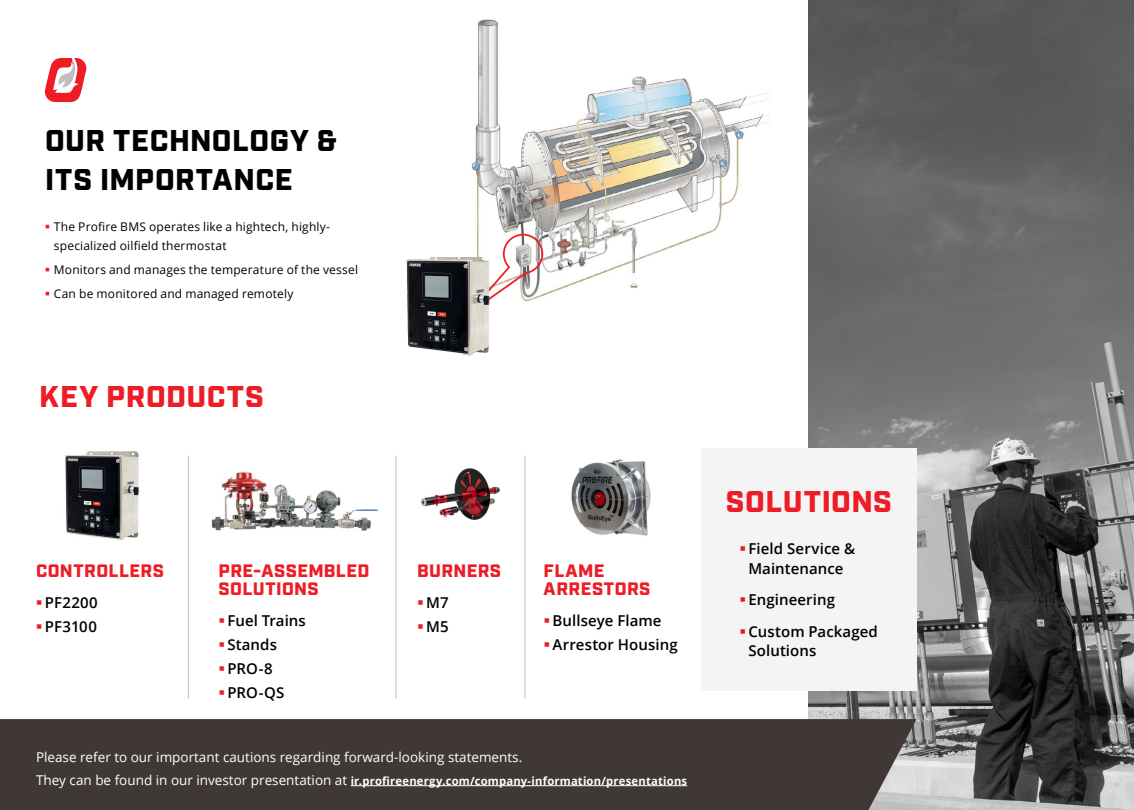
<style>
.page{position:relative;width:1134px;height:810px;background:#fff}
.page>*{position:absolute;margin:0;border:0;box-sizing:border-box;transform-origin:0 0}
.t1{font:900 30px/39px "Industry";letter-spacing:.02em;color:#000}
.t2{font:900 30px "Industry";letter-spacing:.02em;color:#ed1c25}
.t3{font:900 18px/18px "Industry";letter-spacing:.025em;color:#ed1c25}
.t4{font:600 15px/24px "Open Sans";letter-spacing:.005em;color:#000}
.t5{font:13.5px "Open Sans";color:#fff}
.t6{font:12px/19.5px "Open Sans";letter-spacing:.015em;color:#000}
.t7{font:700 11.25px "Open Sans";letter-spacing:.015em;color:#fff}
.s1{font-weight:400;font-size:13.5px}
</style>
<div class="page">
<img style="left:808px;top:0;width:326px;height:810px">
<hr style="left:188px;top:456px;width:1px;height:243px;background:#c0bfbf">
<hr style="left:395px;top:456px;width:1px;height:243px;background:#c0bfbf">
<hr style="left:525px;top:456px;width:1px;height:243px;background:#c0bfbf">
<img style="left:471px;top:19px;width:298px;height:277px">
<svg style="left:471px;top:233px;width:73px;height:69px"></svg>
<img style="left:406px;top:257px;width:86px;height:99px">
<svg style="left:44px;top:58px;width:43px;height:44px"></svg>
<div style="left:0;top:719px;width:917px;height:91px;background:#403836"></div>
<hr style="left:351px;top:785px;width:336px;height:1px;background:#fff">
<div style="left:702px;top:448px;width:215px;height:243px;background:#f4f4f4"></div>
<img style="left:421px;top:468px;width:79px;height:52px">
<img style="left:571px;top:459px;width:80px;height:77px">
<img style="left:211px;top:471px;width:168px;height:60px">
<img style="left:65px;top:451px;width:74px;height:89px">
<h1 class="t1" style="left:45px;top:123px;width:293px">OUR TECHNOLOGY &amp;<br>ITS IMPORTANCE</h1>
<p class="t6" style="left:54px;top:216px;width:278px">The Profire BMS operates like a hightech, highly&shy;specialized oilfield thermostat</p>
<p class="t6" style="left:54px;top:257px;width:306px;line-height:24px">Monitors and manages the temperature of the vessel<br>Can be monitored and managed remotely</p>
<h1 class="t2" style="left:39px;top:379px;width:226px">KEY PRODUCTS</h1>
<h2 class="t3" style="left:36px;top:562px;width:129px">CONTROLLERS</h2>
<p class="t4" style="left:45px;top:590px;width:54px">PF2200<br>PF3100</p>
<h2 class="t3" style="left:219px;top:562px;width:152px">PRE-ASSEMBLED<br>SOLUTIONS</h2>
<p class="t4" style="left:227px;top:608px;width:80px">Fuel Trains<br>Stands<br>PRO-8<br>PRO-QS</p>
<h2 class="t3" style="left:417px;top:562px;width:85px">BURNERS</h2>
<p class="t4" style="left:426px;top:590px;width:24px">M7<br>M5</p>
<h2 class="t3" style="left:544px;top:562px;width:108px">FLAME<br>ARRESTORS</h2>
<p class="t4" style="left:553px;top:608px;width:127px">Bullseye Flame<br>Arrestor Housing</p>
<p class="t5" style="left:36px;top:748px;width:488px">Please refer to our important cautions regarding forward-looking statements.</p>
<p class="t7" style="left:36px;top:773px;width:653px"><span class="s1">They can be found in our investor presentation at</span> ir.profireenergy.com/company-information/presentations</p>
<h1 class="t2" style="left:726px;top:484px;width:168px">SOLUTIONS</h1>
<p class="t4" style="left:748px;top:539px;width:108px;line-height:19.5px">Field Service &amp;<br>Maintenance</p>
<p class="t4" style="left:748px;top:584px;width:131px;line-height:31.5px">Engineering<br>Custom Packaged</p>
<p class="t4" style="left:748px;top:638px;width:70px">Solutions</p>
</div>
